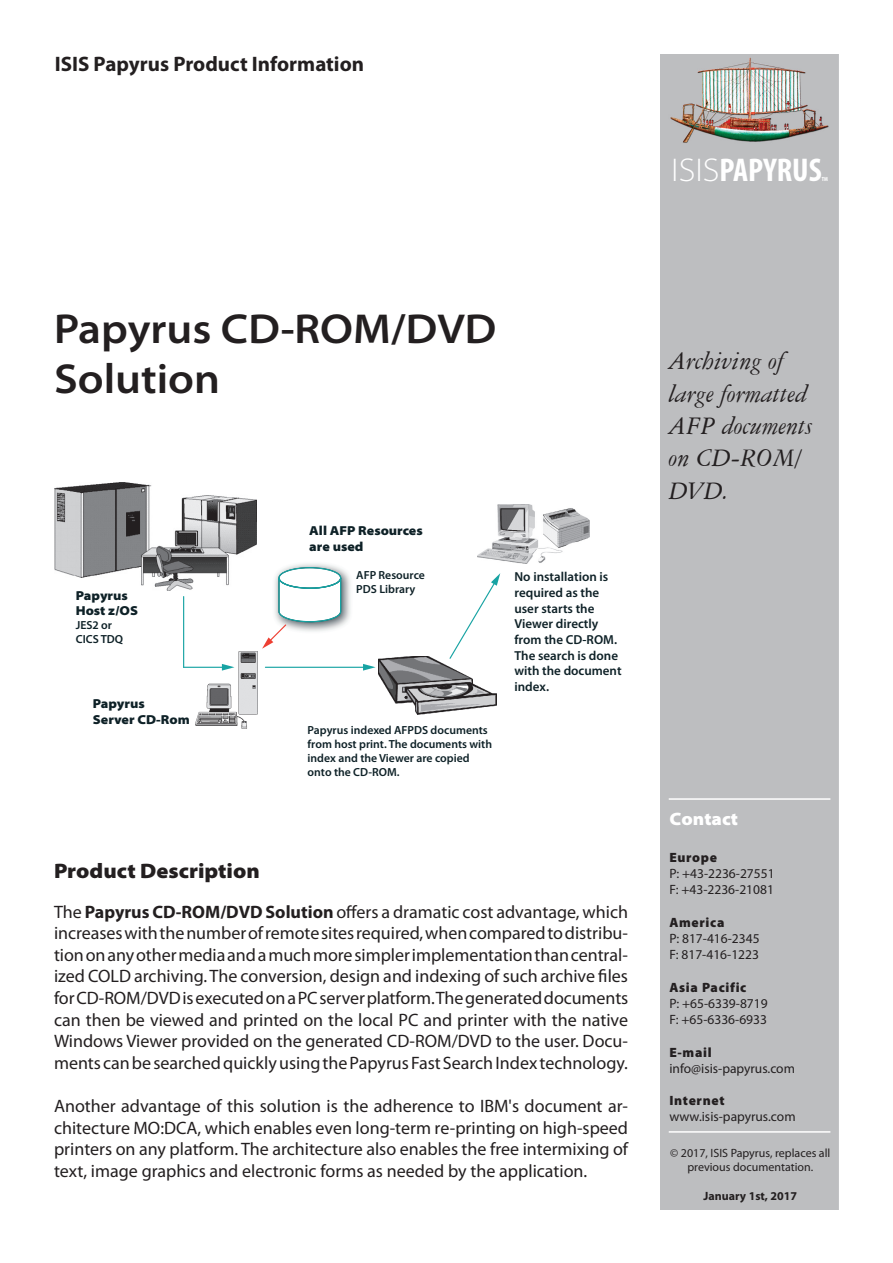
<style>
.page{position:relative;width:893px;height:1263px;background:#fff}
.page>*{position:absolute;margin:0;border:0;box-sizing:border-box;transform-origin:0 0}
.Headline{font:600 semi-expanded 42px/50.4px "Myriad Pro";color:#231f20}
.t1{font:700 condensed 33px "Myriad Pro";color:#fff}
.Subheader{font:italic 27px/32.4px "American Garamond BT";color:#231f20}
.t2{font:700 21px "Myriad Pro";color:#231f20}
.Product_Description{font:900 semi-expanded 21px "Myriad Pro";color:#231f20}
.Product_Description-2{font:18px/21.6px "Myriad Pro";color:#231f20;text-align:justify}
.t3{font:900 semi-expanded 18px "Myriad Pro";color:#fff}
.t4{font:13.5px/16.2px "Myriad Pro";color:#231f20}
.t5{font:900 13.5px "Myriad Pro";letter-spacing:.05em;color:#231f20}
.t6{font:600 13.05px/15.6px "Myriad Pro";color:#0e2127}
.t7{font:900 semi-expanded 13.05px/15.6px "Myriad Pro";color:#0e2127}
.t8{font:12px/14.4px "Myriad Pro";color:#231f20;text-align:center}
.t9{font:700 12px "Myriad Pro";color:#231f20}
.t10{font:600 11.7px/14.1px "Myriad Pro";color:#0e2127}
.t11{font:700 condensed 6px "Myriad Pro";color:#fff}
.s1{font-weight:300;font-stretch:semi-expanded}
.s2{font-weight:700}
</style>
<div class="page">
<div style="left:660px;top:54px;width:179px;height:1155px;background:#bdbec0"></div>
<hr style="left:669px;top:798px;width:161px;height:2px;background:#fff">
<hr style="left:669px;top:1131px;width:161px;height:2px;background:#fff">
<img style="left:54px;top:482px;width:202px;height:108px">
<img style="left:196px;top:652px;width:61px;height:76px">
<img style="left:477px;top:504px;width:112px;height:59px">
<img style="left:288px;top:563px;width:63px;height:63px">
<img style="left:378px;top:656px;width:119px;height:59px">
<svg style="left:262px;top:567px;width:79px;height:82px"></svg>
<hr style="left:183px;top:667px;width:42px;height:1px;background:#17a3a3">
<svg style="left:222px;top:664px;width:12px;height:7px"></svg>
<hr style="left:265px;top:667px;width:101px;height:1px;background:#17a3a3">
<svg style="left:363px;top:664px;width:13px;height:7px"></svg>
<svg style="left:449px;top:573px;width:51px;height:86px"></svg>
<hr style="left:183px;top:596px;width:1px;height:72px;background:#17a3a3">
<p class="t2" style="left:55px;top:52px;width:311px">ISIS Papyrus Product Information</p>
<h2 class="t1" style="left:671px;top:151px;width:152px"><span class="s1">ISIS</span>PAPYRUS</h2>
<p class="t11" style="left:822px;top:175px;width:8px">TM</p>
<p class="Headline" style="left:54px;top:304px;width:444px">Papyrus CD-ROM/DVD<br>Solution</p>
<p class="t7" style="left:76px;top:587px;width:64px">Papyrus<br>Host z/OS</p>
<p class="t10" style="left:76px;top:618px;width:49px">JES2 or<br>CICS TDQ</p>
<p class="t7" style="left:93px;top:696px;width:99px">Papyrus<br>Server CD-Rom</p>
<p class="t7" style="left:309px;top:523px;width:115px">All AFP Resources are used</p>
<p class="t10" style="left:356px;top:568px;width:70px">AFP Resource<br>PDS Library</p>
<p class="t10" style="left:308px;top:723px;width:186px">Papyrus indexed AFPDS documents from host print. The documents with index and the Viewer are copied onto the CD-ROM.</p>
<p class="t6" style="left:514px;top:569px;width:109px">No installation is required as the user starts the<br>Viewer directly from the CD-ROM.<br>The search is done with the document index.</p>
<p class="Product_Description" style="left:54px;top:859px;width:207px">Product Description</p>
<p class="Product_Description-2" style="left:54px;top:901px;width:576px">The <span class="s2">Papyrus CD-ROM/DVD Solution</span> offers a dramatic cost advantage, which increases with the number of remote sites required, when compared to distribu&shy;tion on any other media and a much more simpler implementation than central&shy;ized COLD archiving. The conversion, design and indexing of such archive files for CD-ROM/DVD is executed on a PC server platform. The generated documents can then be viewed and printed on the local PC and printer with the native Windows Viewer provided on the generated CD-ROM/DVD to the user. Docu&shy;ments can be searched quickly using the Papyrus Fast Search Index technology.</p>
<p class="Product_Description-2" style="left:54px;top:1095px;width:576px">Another advantage of this solution is the adherence to IBM's document ar&shy;chitecture MO:DCA, which enables even long-term re-printing on high-speed printers on any platform. The architecture also enables the free intermixing of text, image graphics and electronic forms as needed by the application.</p>
<p class="Subheader" style="left:669px;top:344px;width:146px">Archiving of large formatted<br>AFP documents on CD-ROM/<br>DVD.</p>
<p class="t3" style="left:669px;top:809px;width:70px">Contact</p>
<p class="t5" style="left:669px;top:850px;width:49px">Europe</p>
<p class="t4" style="left:669px;top:866px;width:107px">P: +43-2236-27551<br>F: +43-2236-21081</p>
<p class="t5" style="left:669px;top:915px;width:56px">America</p>
<p class="t4" style="left:669px;top:931px;width:92px">P: 817-416-2345<br>F: 817-416-1223</p>
<p class="t5" style="left:669px;top:979px;width:78px">Asia Pacific</p>
<p class="t4" style="left:669px;top:995px;width:100px">P: +65-6339-8719<br>F: +65-6336-6933</p>
<p class="t5" style="left:669px;top:1044px;width:44px">E-mail</p>
<p class="t4" style="left:669px;top:1060px;width:127px">info@isis-papyrus.com</p>
<p class="t5" style="left:669px;top:1093px;width:57px">Internet</p>
<p class="t4" style="left:669px;top:1109px;width:128px">www.isis-papyrus.com</p>
<p class="t8" style="left:670px;top:1146px;width:162px">© 2017, ISIS Papyrus, replaces all previous documentation.</p>
<p class="t9" style="left:704px;top:1189px;width:95px">January 1st, 2017</p>
</div>
